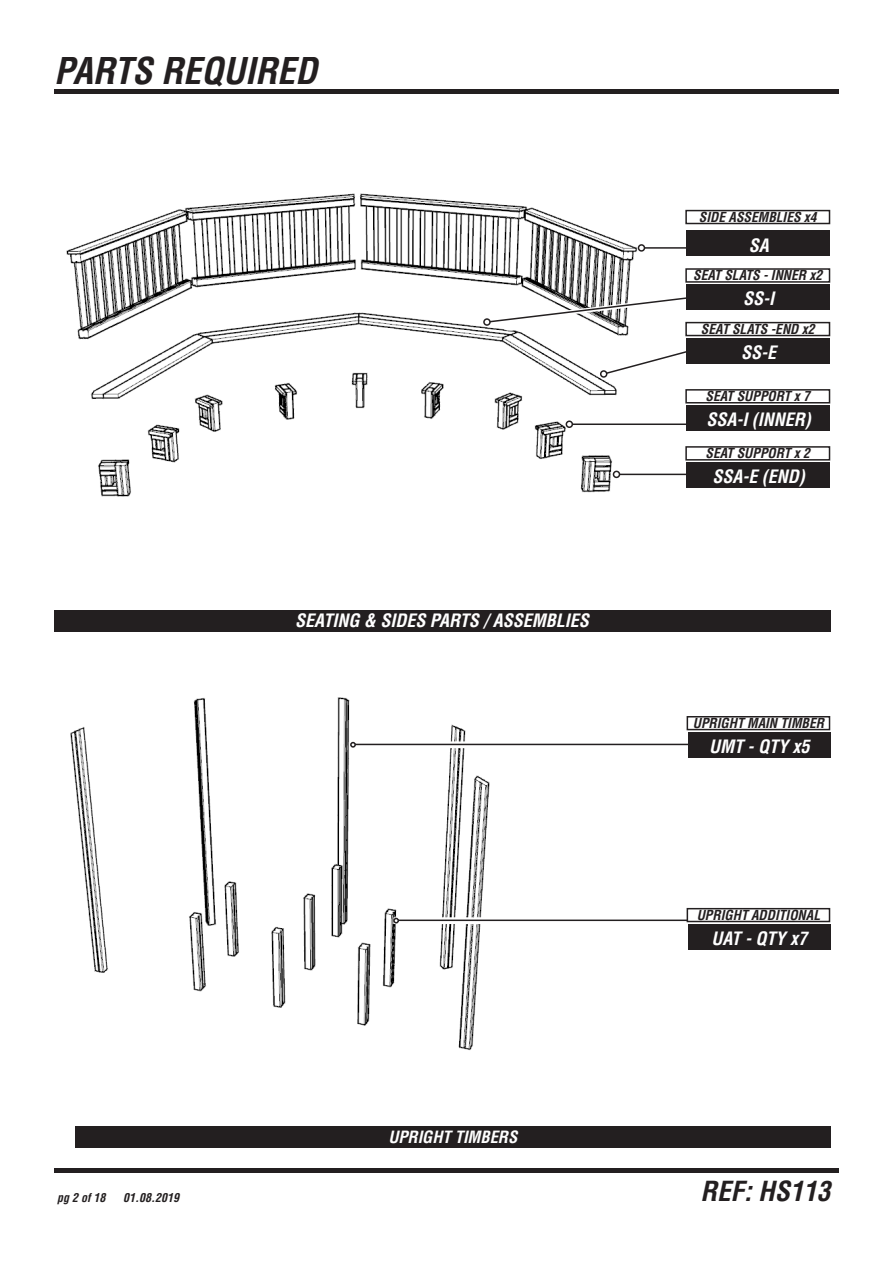
<style>
.page{position:relative;width:893px;height:1263px;background:#fff}
.page>*{position:absolute;margin:0;border:0;box-sizing:border-box;transform-origin:0 0}
.t1{font:italic 700 condensed 36px "Helvetica LT Std";color:#231f20}
.t2{font:italic 700 condensed 27px "Helvetica LT Std";color:#231f20}
.t3{font:italic 700 condensed 18px "Helvetica LT Std";color:#fff}
.t4{font:italic 700 condensed 16.5px "Helvetica LT Std";color:#fff}
.t5{font:italic 700 condensed 13.5px "Helvetica LT Std";color:#231f20}
.t6{font:italic 700 condensed 12px "Helvetica LT Std";color:#231f20}
</style>
<div class="page">
<div style="left:54px;top:1168px;width:785px;height:5px;background:#231f20"></div>
<div style="left:54px;top:89px;width:785px;height:5px;background:#231f20"></div>
<div style="left:54px;top:610px;width:776px;height:21px;background:#231f20"></div>
<div style="left:75px;top:1126px;width:755px;height:22px;background:#231f20"></div>
<img style="left:66px;top:193px;width:572px;height:304px">
<div style="left:498px;top:308px;width:23px;height:23px;border:5px solid #fff;border-radius:50%"></div>
<div style="left:685px;top:210px;width:145px;height:14px;border:2px solid #231f20"></div>
<div style="left:687px;top:231px;width:143px;height:25px;background:#231f20"></div>
<div style="left:685px;top:268px;width:145px;height:15px;border:2px solid #231f20"></div>
<div style="left:687px;top:284px;width:143px;height:26px;background:#231f20"></div>
<div style="left:685px;top:322px;width:145px;height:14px;border:2px solid #231f20"></div>
<div style="left:687px;top:338px;width:143px;height:26px;background:#231f20"></div>
<div style="left:685px;top:389px;width:145px;height:14px;border:2px solid #231f20"></div>
<div style="left:687px;top:405px;width:143px;height:26px;background:#231f20"></div>
<div style="left:685px;top:446px;width:145px;height:15px;border:2px solid #231f20"></div>
<div style="left:687px;top:462px;width:143px;height:26px;background:#231f20"></div>
<hr style="left:644px;top:247px;width:43px;height:2px;background:#231f20">
<div style="left:638px;top:244px;width:7px;height:8px;border:2px solid #231f20;border-radius:50%"></div>
<svg style="left:488px;top:293px;width:204px;height:30px"></svg>
<div style="left:483px;top:318px;width:8px;height:8px;border:2px solid #231f20;border-radius:50%"></div>
<svg style="left:605px;top:348px;width:82px;height:27px"></svg>
<div style="left:600px;top:370px;width:7px;height:8px;border:2px solid #231f20;border-radius:50%"></div>
<hr style="left:572px;top:423px;width:116px;height:2px;background:#231f20">
<div style="left:566px;top:420px;width:7px;height:8px;border:2px solid #231f20;border-radius:50%"></div>
<hr style="left:619px;top:474px;width:73px;height:1px;background:#231f20">
<div style="left:613px;top:471px;width:7px;height:7px;border:2px solid #231f20;border-radius:50%"></div>
<img style="left:70px;top:697px;width:420px;height:354px">
<svg style="left:350px;top:741px;width:338px;height:7px"></svg>
<hr style="left:352px;top:744px;width:356px;height:1px;background:#231f20">
<svg style="left:350px;top:742px;width:6px;height:6px"></svg>
<svg style="left:393px;top:917px;width:358px;height:7px"></svg>
<hr style="left:396px;top:919px;width:355px;height:2px;background:#231f20">
<svg style="left:393px;top:918px;width:6px;height:5px"></svg>
<div style="left:687px;top:716px;width:143px;height:14px;border:2px solid #231f20"></div>
<div style="left:687px;top:909px;width:142px;height:12px;background:#fff"></div>
<div style="left:687px;top:908px;width:143px;height:14px;border:2px solid #231f20"></div>
<div style="left:688px;top:732px;width:142px;height:25px;background:#231f20"></div>
<div style="left:688px;top:924px;width:142px;height:25px;background:#231f20"></div>
<h1 class="t1" style="left:54px;top:57px;width:265px">PARTS REQUIRED</h1>
<h3 class="t3" style="left:295px;top:613px;width:295px">SEATING &amp; SIDES PARTS / ASSEMBLIES</h3>
<p class="t6" style="left:57px;top:1193px;width:50px">pg 2 of 18</p>
<p class="t6" style="left:123px;top:1191px;width:57px">01.08.2019</p>
<p class="t4" style="left:388px;top:1130px;width:130px">UPRIGHT TIMBERS</p>
<p class="t5" style="left:699px;top:211px;width:119px">SIDE ASSEMBLIES x4</p>
<h3 class="t3" style="left:749px;top:238px;width:22px">SA</h3>
<p class="t5" style="left:693px;top:270px;width:131px">SEAT SLATS - INNER x2</p>
<h3 class="t3" style="left:743px;top:292px;width:33px">SS-I</h3>
<p class="t5" style="left:701px;top:324px;width:115px">SEAT SLATS -END x2</p>
<h3 class="t3" style="left:741px;top:345px;width:37px">SS-E</h3>
<p class="t5" style="left:706px;top:391px;width:106px">SEAT SUPPORT x 7</p>
<h3 class="t3" style="left:706px;top:412px;width:106px">SSA-I (INNER)</h3>
<p class="t5" style="left:706px;top:448px;width:106px">SEAT SUPPORT x 2</p>
<h3 class="t3" style="left:712px;top:469px;width:94px">SSA-E (END)</h3>
<p class="t5" style="left:693px;top:718px;width:133px">UPRIGHT MAIN TIMBER</p>
<h3 class="t3" style="left:709px;top:739px;width:102px">UMT - QTY x5</h3>
<p class="t5" style="left:697px;top:909px;width:125px">UPRIGHT ADDITIONAL</p>
<h3 class="t3" style="left:711px;top:931px;width:97px">UAT - QTY x7</h3>
<h2 class="t2" style="left:700px;top:1175px;width:131px">REF: HS113</h2>
</div>
